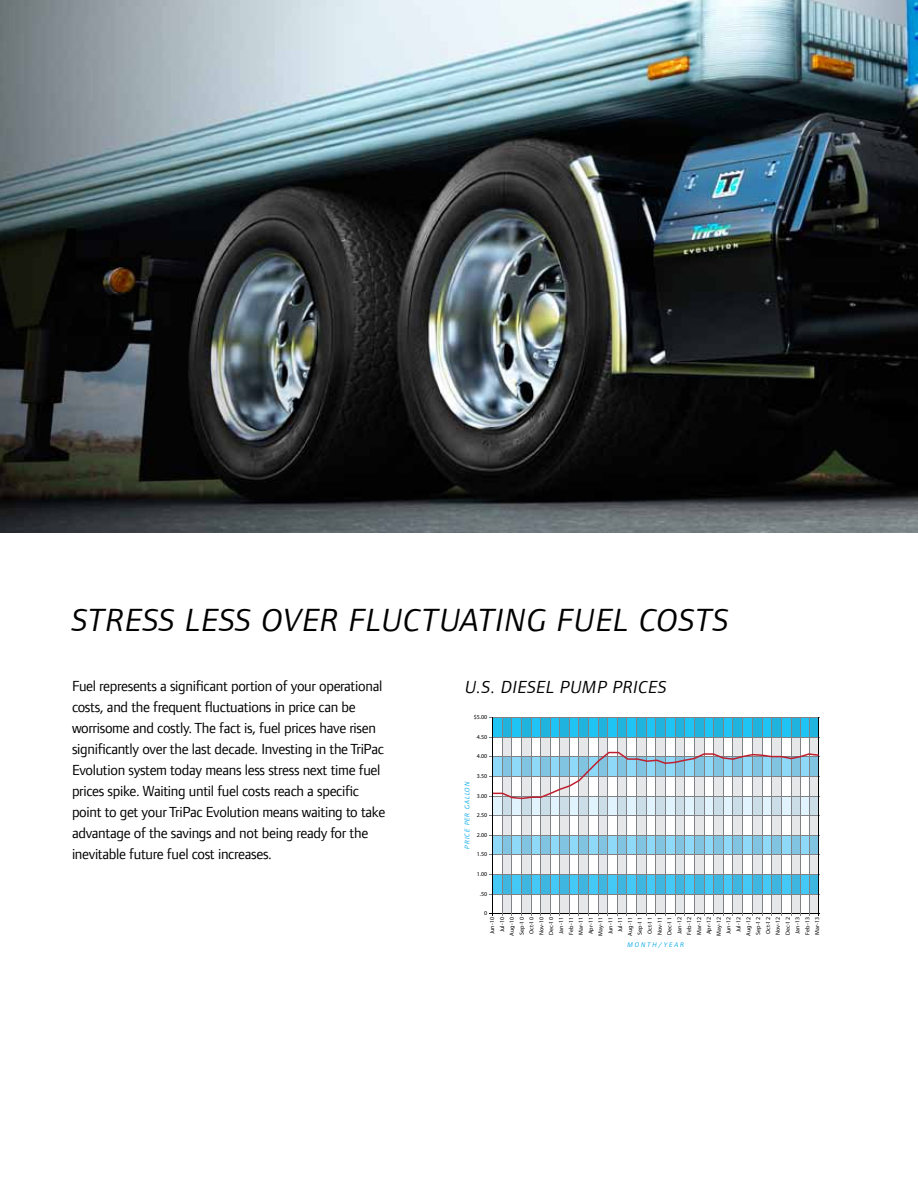
<style>
.page{position:relative;width:918px;height:1188px;background:#fff}
.page>*{position:absolute;margin:0;border:0;box-sizing:border-box;transform-origin:0 0}
.t1{font:italic 33px "Foundry Form Sans";letter-spacing:.03em;color:#000}
.t2{font:italic 18px "Foundry Form Sans";letter-spacing:.03em;color:#000}
.t3{font:15px/21px "Foundry Form Sans";letter-spacing:-.02em;color:#000}
.t4{font:italic 6.9px "Foundry Form Sans";letter-spacing:.12em;color:#00a6e9}
.t5{font:italic 6.9px "Foundry Form Sans";letter-spacing:.24em;color:#00a6e9}
.t6{font:6px/9.9px "Myriad Pro";color:#000;text-align:center}
</style>
<div class="page">
<div style="left:492px;top:717px;width:327px;height:20px;background:#20c4f4"></div>
<div style="left:521px;top:717px;width:10px;height:20px;background:#1fb3de"></div>
<div style="left:540px;top:717px;width:10px;height:20px;background:#1fb3de"></div>
<div style="left:560px;top:717px;width:9px;height:20px;background:#1fb3de"></div>
<div style="left:579px;top:717px;width:10px;height:20px;background:#1fb3de"></div>
<div style="left:599px;top:717px;width:9px;height:20px;background:#1fb3de"></div>
<div style="left:618px;top:717px;width:9px;height:20px;background:#1fb3de"></div>
<div style="left:637px;top:717px;width:9px;height:20px;background:#1fb3de"></div>
<div style="left:656px;top:717px;width:9px;height:20px;background:#1fb3de"></div>
<div style="left:675px;top:717px;width:9px;height:20px;background:#1fb3de"></div>
<div style="left:694px;top:717px;width:10px;height:20px;background:#1fb3de"></div>
<div style="left:714px;top:717px;width:9px;height:20px;background:#1fb3de"></div>
<div style="left:733px;top:717px;width:9px;height:20px;background:#1fb3de"></div>
<div style="left:753px;top:717px;width:9px;height:20px;background:#1fb3de"></div>
<div style="left:772px;top:717px;width:9px;height:20px;background:#1fb3de"></div>
<div style="left:791px;top:717px;width:10px;height:20px;background:#1fb3de"></div>
<div style="left:809px;top:717px;width:9px;height:20px;background:#1fb3de"></div>
<div style="left:502px;top:717px;width:10px;height:20px;background:#1fb3de"></div>
<hr style="left:490px;top:717px;width:330px;height:1px;background:#808285">
<hr style="left:490px;top:737px;width:330px;height:1px;background:#808285">
<hr style="left:490px;top:756px;width:330px;height:1px;background:#808285">
<hr style="left:490px;top:776px;width:330px;height:1px;background:#808285">
<hr style="left:490px;top:796px;width:330px;height:1px;background:#808285">
<hr style="left:490px;top:815px;width:330px;height:1px;background:#808285">
<hr style="left:490px;top:835px;width:330px;height:1px;background:#808285">
<hr style="left:490px;top:855px;width:330px;height:1px;background:#808285">
<hr style="left:490px;top:874px;width:330px;height:1px;background:#808285">
<hr style="left:490px;top:894px;width:330px;height:1px;background:#808285">
<hr style="left:490px;top:913px;width:330px;height:1px;background:#000">
<hr style="left:492px;top:717px;width:1px;height:199px;background:#000">
<hr style="left:502px;top:717px;width:1px;height:199px;background:#808285">
<hr style="left:511px;top:717px;width:1px;height:199px;background:#808285">
<hr style="left:521px;top:717px;width:1px;height:199px;background:#808285">
<hr style="left:531px;top:717px;width:1px;height:199px;background:#808285">
<hr style="left:540px;top:717px;width:1px;height:199px;background:#808285">
<hr style="left:550px;top:717px;width:1px;height:199px;background:#808285">
<hr style="left:560px;top:717px;width:1px;height:199px;background:#808285">
<hr style="left:569px;top:717px;width:1px;height:199px;background:#808285">
<hr style="left:579px;top:717px;width:1px;height:199px;background:#808285">
<hr style="left:588px;top:717px;width:1px;height:199px;background:#808285">
<hr style="left:598px;top:717px;width:1px;height:199px;background:#808285">
<hr style="left:608px;top:717px;width:1px;height:199px;background:#808285">
<hr style="left:617px;top:717px;width:1px;height:199px;background:#808285">
<hr style="left:627px;top:717px;width:1px;height:199px;background:#808285">
<hr style="left:637px;top:717px;width:1px;height:199px;background:#808285">
<hr style="left:646px;top:717px;width:1px;height:199px;background:#808285">
<hr style="left:656px;top:717px;width:1px;height:199px;background:#808285">
<hr style="left:665px;top:717px;width:1px;height:199px;background:#808285">
<hr style="left:675px;top:717px;width:1px;height:199px;background:#808285">
<hr style="left:685px;top:717px;width:1px;height:199px;background:#808285">
<hr style="left:694px;top:717px;width:1px;height:199px;background:#808285">
<hr style="left:704px;top:717px;width:1px;height:199px;background:#808285">
<hr style="left:713px;top:717px;width:1px;height:199px;background:#808285">
<hr style="left:723px;top:717px;width:1px;height:199px;background:#808285">
<hr style="left:733px;top:717px;width:1px;height:199px;background:#808285">
<hr style="left:742px;top:717px;width:1px;height:199px;background:#808285">
<hr style="left:752px;top:717px;width:1px;height:199px;background:#808285">
<hr style="left:762px;top:717px;width:1px;height:199px;background:#808285">
<hr style="left:771px;top:717px;width:1px;height:199px;background:#808285">
<hr style="left:781px;top:717px;width:1px;height:199px;background:#808285">
<hr style="left:791px;top:717px;width:1px;height:199px;background:#808285">
<hr style="left:800px;top:717px;width:1px;height:199px;background:#808285">
<hr style="left:809px;top:717px;width:1px;height:199px;background:#808285">
<hr style="left:819px;top:717px;width:1px;height:199px;background:#000">
<svg style="left:493px;top:737px;width:326px;height:177px"></svg>
<img style="left:0;top:0;width:918px;height:533px">
<h1 class="t1" style="left:72px;top:602px;width:367px">STRESS LESS OVER FLUCTUATI</h1>
<h1 class="t1" style="left:505px;top:602px;width:226px">NG FUEL COSTS</h1>
<p class="t3" style="left:72px;top:675px;width:315px">Fuel represents a significant portion of your operational costs, and the frequent fluctuations in price can be worrisome and costly. The fact is, fuel prices have risen significantly over the last decade. Investing in the TriPac Evolution system today means less stress next time fuel prices spike. Waiting until fuel costs reach a specific point to get your TriPac Evolution means waiting to take advantage of the savings and not being ready for the inevitable future fuel cost increases.</p>
<p class="t2" style="left:465px;top:677px;width:203px">U.S. DIESEL PUMP PRICES</p>
<p class="t6" style="left:474px;top:712px;width:15px">$5.00</p>
<p class="t6" style="left:477px;top:731px;width:12px">4.50</p>
<p class="t6" style="left:477px;top:751px;width:12px">4.00</p>
<p class="t6" style="left:477px;top:771px;width:12px">3.50</p>
<p class="t6" style="left:477px;top:790px;width:12px">3.00</p>
<p class="t6" style="left:477px;top:810px;width:12px">2.50</p>
<p class="t6" style="left:477px;top:830px;width:12px">2.00</p>
<p class="t6" style="left:477px;top:849px;width:12px">1.50</p>
<p class="t6" style="left:477px;top:869px;width:12px">1.00</p>
<p class="t6" style="left:480px;top:889px;width:9px">.50</p>
<p class="t6" style="left:484px;top:908px;width:5px">0</p>
<p class="t4" style="left:463px;top:849px;width:69px;rotate:-90deg">PRICE PER GALLON</p>
<p class="t6" style="left:487px;top:936px;width:20px;rotate:-90deg">Jun-10<br>Jul-10<br>Aug-10<br>Sep-10<br>Oct-10<br>Nov-10<br>Dec-10<br>Jan-11<br>Feb-11<br>Mar-11<br>Apr-11<br>May-11<br>Jun-11<br>Jul-11<br>Aug-11<br>Sep-11<br>Oct-11<br>Nov-11<br>Dec-11<br>Jan-12<br>Feb-12<br>Mar-12<br>Apr-12<br>May-12<br>Jun-12<br>Jul-12<br>Aug-12<br>Sep-12<br>Oct-12<br>Nov-12<br>Dec-12<br>Jan-13<br>Feb-13<br>Mar-13</p>
<p class="t5" style="left:628px;top:941px;width:58px">MONTH/YEAR</p>
</div>
